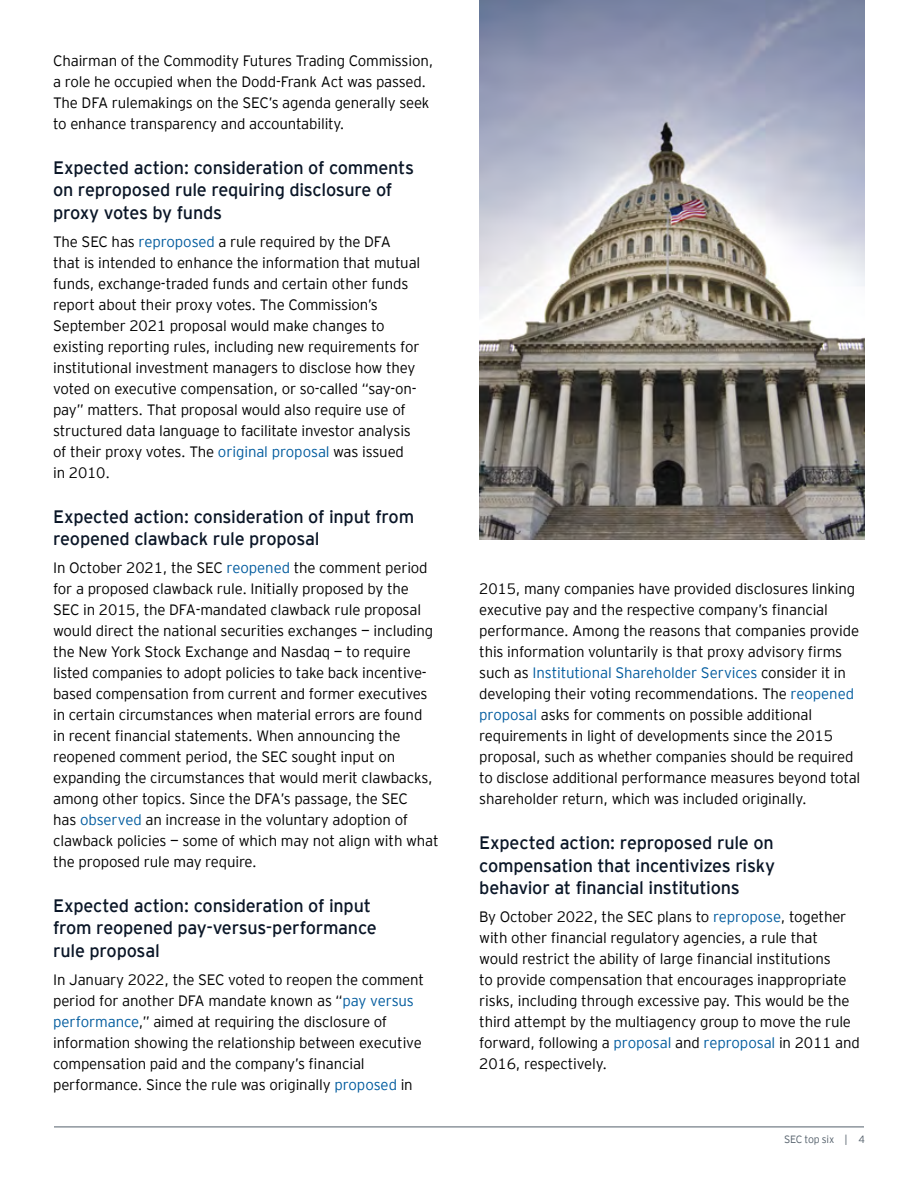
<style>
.page{position:relative;width:918px;height:1188px;background:#fff}
.page>*{position:absolute;margin:0;border:0;box-sizing:border-box;transform-origin:0 0}
.t1{font:18px/22.5px "EY Interstate";letter-spacing:-.015em;color:#0a1627}
.t2{font:300 15px/21px "EY Interstate";letter-spacing:-.01em;color:#000}
.t3{font:300 10.5px "EY Interstate";letter-spacing:-.02em;color:#54606b}
.s1{color:#005b9e}
</style>
<div class="page">
<hr style="left:54px;top:1127px;width:810px;height:1px;background:#54606b">
<img style="left:479px;top:0;width:386px;height:540px">
<p class="t2" style="left:53px;top:49px;width:382px">Chairman of the Commodity Futures Trading Commission, a role he occupied when the Dodd-Frank Act was passed.<br>The DFA rulemakings on the SEC’s agenda generally seek to enhance transparency and accountability.</p>
<p class="t1" style="left:53px;top:155px;width:362px">Expected action: consideration of comments on reproposed rule requiring disclosure of proxy votes by funds</p>
<p class="t2" style="left:53px;top:230px;width:369px">The SEC has <span class="s1">reproposed</span> a rule required by the DFA that is intended to enhance the information that mutual funds, exchange-traded funds and certain other funds report about their proxy votes. The Commission’s September 2021 proposal would make changes to existing reporting rules, including new requirements for institutional investment managers to disclose how they voted on executive compensation, or so-called “say-on&shy;pay” matters. That proposal would also require use of structured data language to facilitate investor analysis of their proxy votes. The <span class="s1">original proposal</span> was issued<br>in 2010.</p>
<p class="t1" style="left:53px;top:504px;width:363px">Expected action: consideration of input from reopened clawback rule proposal</p>
<p class="t2" style="left:53px;top:556px;width:387px">In October 2021, the SEC <span class="s1">reopened</span> the comment period for a proposed clawback rule. Initially proposed by the SEC in 2015, the DFA-mandated clawback rule proposal would direct the national securities exchanges — including the New York Stock Exchange and Nasdaq — to require listed companies to adopt policies to take back incentive&shy;based compensation from current and former executives in certain circumstances when material errors are found<br>in recent financial statements. When announcing the reopened comment period, the SEC sought input on expanding the circumstances that would merit clawbacks, among other topics. Since the DFA’s passage, the SEC<br>has <span class="s1">observed</span> an increase in the voluntary adoption of clawback policies — some of which may not align with what the proposed rule may require.</p>
<p class="t1" style="left:53px;top:893px;width:325px">Expected action: consideration of input from reopened pay-versus-performance rule proposal</p>
<p class="t2" style="left:53px;top:968px;width:373px">In January 2022, the SEC voted to reopen the comment period for another DFA mandate known as “<span class="s1">pay versus performance</span>,” aimed at requiring the disclosure of information showing the relationship between executive compensation paid and the company’s financial performance. Since the rule was originally <span class="s1">proposed</span> in</p>
<p class="t2" style="left:479px;top:578px;width:383px">2015, many companies have provided disclosures linking executive pay and the respective company’s financial performance. Among the reasons that companies provide this information voluntarily is that proxy advisory firms such as <span class="s1">Institutional Shareholder Services</span> consider it in developing their voting recommendations. The <span class="s1">reopened proposal</span> asks for comments on possible additional requirements in light of developments since the 2015 proposal, such as whether companies should be required to disclose additional performance measures beyond total shareholder return, which was included originally.</p>
<p class="t1" style="left:479px;top:831px;width:297px;text-align:justify">Expected action: reproposed rule on compensation that incentivizes risky behavior at financial institutions</p>
<p class="t2" style="left:479px;top:905px;width:382px">By October 2022, the SEC plans to <span class="s1">repropose</span>, together with other financial regulatory agencies, a rule that would restrict the ability of large financial institutions<br>to provide compensation that encourages inappropriate risks, including through excessive pay. This would be the third attempt by the multiagency group to move the rule forward, following a <span class="s1">proposal</span> and <span class="s1">reproposal</span> in 2011 and 2016, respectively.</p>
<p class="t3" style="left:784px;top:1132px;width:82px">SEC top six | 4</p>
</div>
